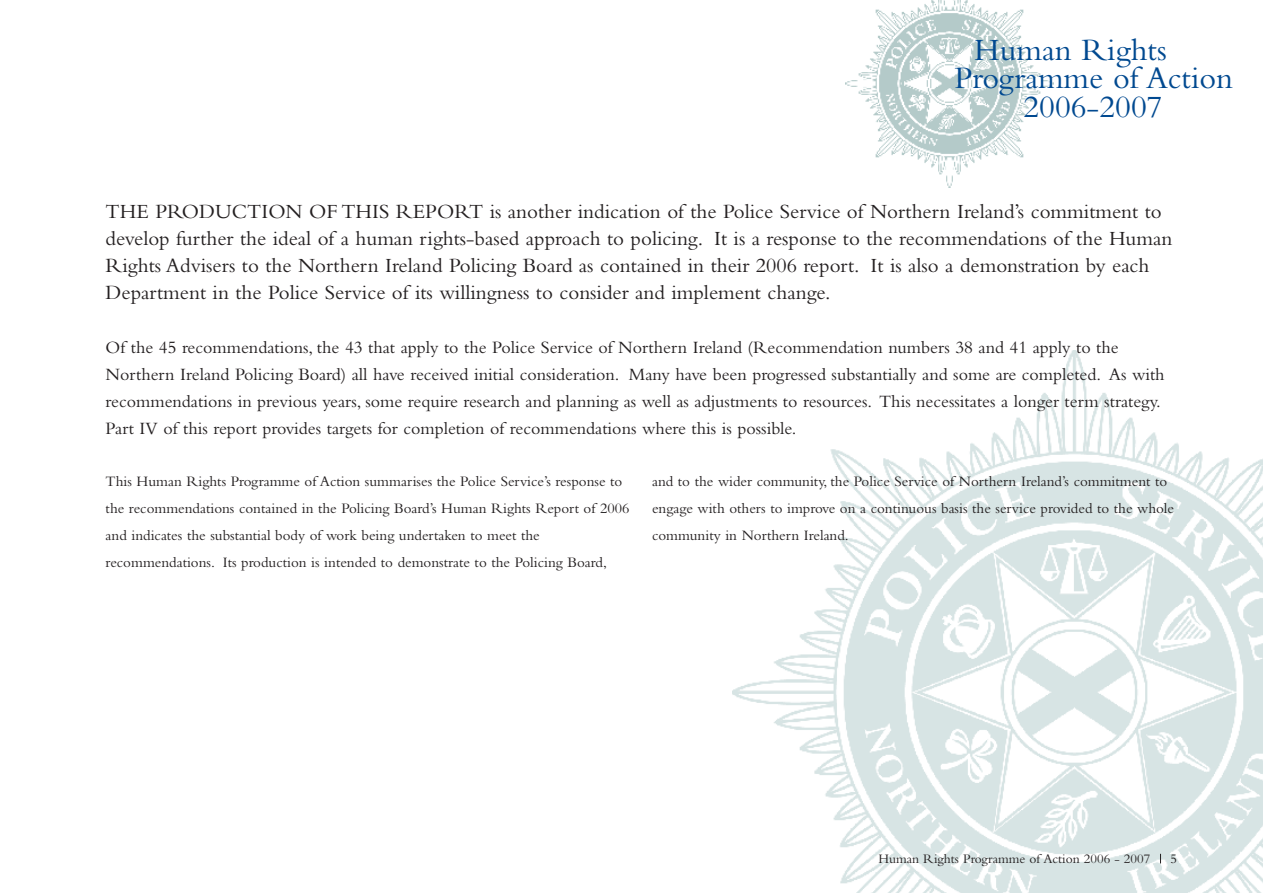
<style>
.page{position:relative;width:1263px;height:893px;background:#fff}
.page>*{position:absolute;margin:0;border:0;box-sizing:border-box;transform-origin:0 0}
.t1{font:32.25px "Bembo";color:#014990}
.t2{font:21px/27px "Bembo";color:#231f20}
.t3{font:18px/27px "Bembo";color:#231f20}
.t4{font:15px/27px "Bembo";color:#231f20}
.t5{font:13.5px "Bembo";color:#231f20}
</style>
<div class="page">
<img style="left:845px;top:0;width:208px;height:187px">
<img style="left:732px;top:350px;width:531px;height:543px">
<h1 class="t1" style="left:974px;top:39px;width:194px">Human Rights</h1>
<h1 class="t1" style="left:954px;top:67px;width:280px">Programme of Action</h1>
<h1 class="t1" style="left:1023px;top:95px;width:141px">2006-2007</h1>
<p class="t2" style="left:106px;top:201px;width:1068px">THE PRODUCTION OF THIS REPORT is another indication of the Police Service of Northern Ireland’s commitment to develop further the ideal of a human rights-based approach to policing. It is a response to the recommendations of the Human Rights Advisers to the Northern Ireland Policing Board as contained in their 2006 report. It is also a demonstration by each Department in the Police Service of its willingness to consider and implement change.</p>
<p class="t3" style="left:106px;top:336px;width:1060px">Of the 45 recommendations, the 43 that apply to the Police Service of Northern Ireland (Recommendation numbers 38 and 41 apply to the Northern Ireland Policing Board) all have received initial consideration. Many have been progressed substantially and some are completed. As with recommendations in previous years, some require research and planning as well as adjustments to resources. This necessitates a longer term strategy.<br>Part IV of this report provides targets for completion of recommendations where this is possible.</p>
<p class="t4" style="left:106px;top:469px;width:525px">This Human Rights Programme of Action summarises the Police Service’s response to the recommendations contained in the Policing Board’s Human Rights Report of 2006 and indicates the substantial body of work being undertaken to meet the recommendations. Its production is intended to demonstrate to the Policing Board,</p>
<p class="t4" style="left:652px;top:469px;width:523px">and to the wider community, the Police Service of Northern Ireland’s commitment to engage with others to improve on a continuous basis the service provided to the whole community in Northern Ireland.</p>
<p class="t5" style="left:878px;top:855px;width:273px">Human Rights Programme of Action 2006 - 2007</p>
<p class="t5" style="left:1171px;top:855px;width:8px">5</p>
</div>
